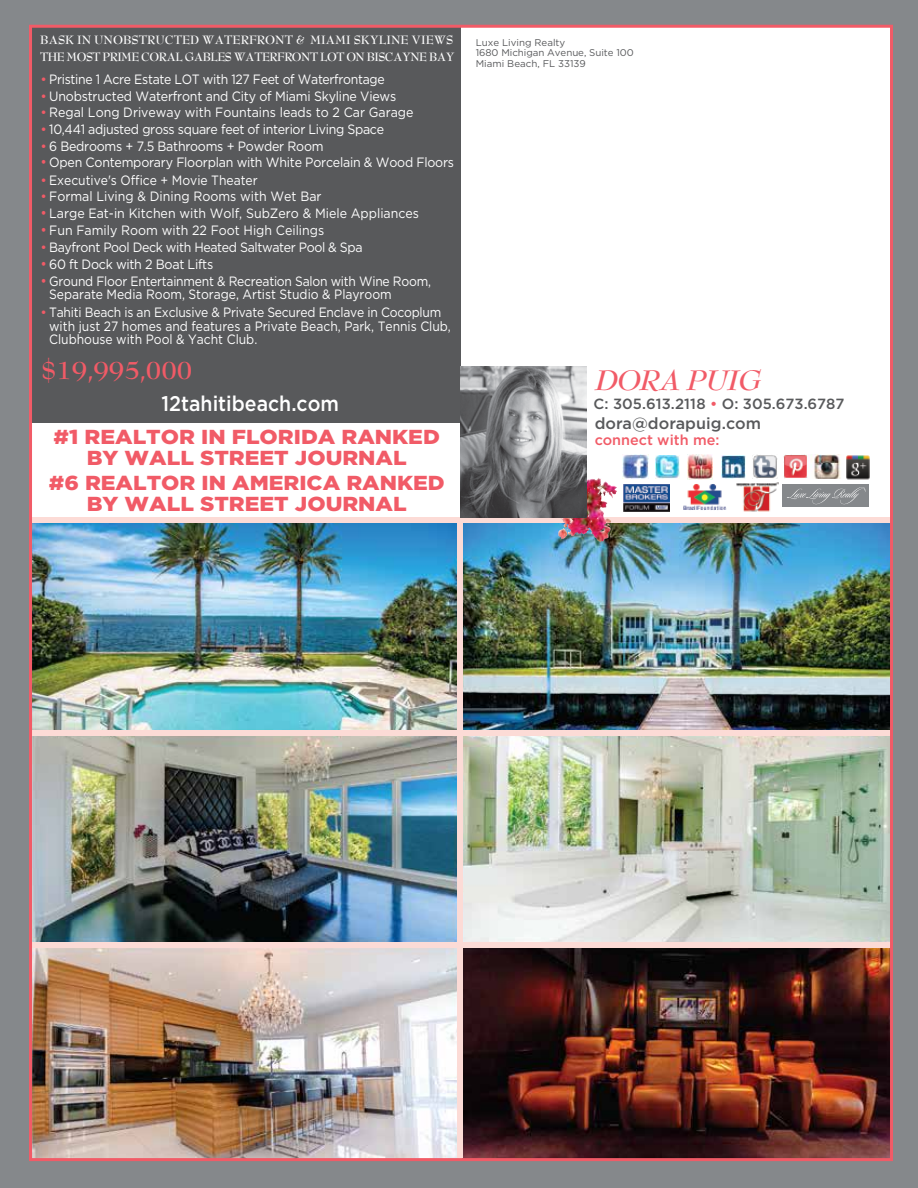
<style>
.page{position:relative;width:918px;height:1188px;background:#85888b}
.page>*{position:absolute;margin:0;border:0;box-sizing:border-box;transform-origin:0 0}
.t1{font:italic 700 30.9px "Bernhard Modern";letter-spacing:-.02em;color:#f15b67}
.t2{font:700 27.45px "Bernhard Modern";color:#f15b67}
.t3{font:500 21.15px "Gotham";color:#fff;scale:.92 1}
.t4{font:900 20.25px/21px "Gotham";color:#f15b67;text-align:center;scale:1.09 1}
.t5{font:500 16.05px "Gotham";letter-spacing:.005em;color:#58595b}
.t6{font:500 14.7px "Gotham";color:#58595b}
.t7{font:500 14.4px "Gotham";color:#f15b67}
.t8{font:13.5px "Gotham";letter-spacing:-.015em;color:#fff;scale:.92 1}
.t9{font:13.5px/13.5px "Gotham";letter-spacing:-.015em;color:#fff;scale:.9 1}
.t10{font:13.5px "Gotham";letter-spacing:-.015em;color:#fff;scale:.91 1}
.t11{font:13.5px "Gotham";letter-spacing:-.015em;color:#fff;scale:.93 1}
.t12{font:700 13.2px/16.5px "Bernhard Modern";letter-spacing:-.035em;color:#fff}
.t13{font:9.75px/10.5px "Gotham";color:#58595b}
.s1{color:#f15b67}
.s2{font-size:14.7px;color:#f15b67}
</style>
<div class="page">
<img style="left:29px;top:25px;width:864px;height:1136px">
<div style="left:782px;top:485px;width:87px;height:22px;background:#85888b"></div>
<svg style="left:787px;top:487px;width:79px;height:17px"></svg>
<p class="t12" style="left:40px;top:32px;width:416px">BASK IN UNOBSTRUCTED WATERFRONT &amp; MIAMI SKYLINE VIEWS<br>THE MOST PRIME CORAL GABLES WATERFRONT LOT ON BISCAYNE BAY</p>
<p class="t10" style="left:41px;top:72px;width:380px"><span class="s1">•</span> Pristine 1 Acre Estate LOT with 127 Feet of Waterfrontage</p>
<p class="t8" style="left:41px;top:88px;width:388px"><span class="s1">•</span> Unobstructed Waterfront and City of Miami Skyline Views</p>
<p class="t8" style="left:41px;top:105px;width:407px"><span class="s1">•</span> Regal Long Driveway with Fountains leads to 2 Car Garage</p>
<p class="t8" style="left:41px;top:121px;width:375px"><span class="s1">•</span> 10,441 adjusted gross square feet of interior Living Space</p>
<p class="t8" style="left:41px;top:155px;width:451px"><span class="s2">•</span> Open Contemporary Floorplan with White Porcelain &amp; Wood Floors</p>
<p class="t8" style="left:41px;top:138px;width:309px"><span class="s1">•</span> 6 Bedrooms + 7.5 Bathrooms + Powder Room</p>
<p class="t9" style="left:41px;top:173px;width:243px"><span class="s1">•</span> Executive's Office + Movie Theater</p>
<p class="t8" style="left:41px;top:206px;width:413px"><span class="s2">•</span> Large Eat-in Kitchen with Wolf, SubZero &amp; Miele Appliances</p>
<p class="t8" style="left:41px;top:223px;width:310px"><span class="s2">•</span> Fun Family Room with 22 Foot High Ceilings</p>
<p class="t8" style="left:41px;top:189px;width:307px"><span class="s1">•</span> Formal Living &amp; Dining Rooms with Wet Bar</p>
<p class="t8" style="left:41px;top:240px;width:351px"><span class="s1">•</span> Bayfront Pool Deck with Heated Saltwater Pool &amp; Spa</p>
<p class="t11" style="left:41px;top:256px;width:187px"><span class="s2">•</span> 60 ft Dock with 2 Boat Lifts</p>
<p class="t9" style="left:49px;top:274px;width:426px;text-indent:-9px"><span class="s2">•</span> Ground Floor Entertainment &amp; Recreation Salon with Wine Room,<br>Separate Media Room, Storage, Artist Studio &amp; Playroom</p>
<p class="t9" style="left:49px;top:305px;width:448px;text-indent:-9px"><span class="s1">•</span> Tahiti Beach is an Exclusive &amp; Private Secured Enclave in Cocoplum with just 27 homes and features a Private Beach, Park, Tennis Club,<br>Clubhouse with Pool &amp; Yacht Club.</p>
<h2 class="t2" style="left:41px;top:356px;width:153px">$19,995,000</h2>
<h3 class="t3" style="left:162px;top:391px;width:195px">12tahitibeach.com</h3>
<h3 class="t4" style="left:54px;top:425px;width:356px">#1 REALTOR IN FLORIDA RANKED<br>BY WALL STREET JOURNAL</h3>
<h3 class="t4" style="left:49px;top:472px;width:365px">#6 REALTOR IN AMERICA RANKED<br>BY WALL STREET JOURNAL</h3>
<p class="t13" style="left:476px;top:37px;width:91px">Luxe Living Realty</p>
<p class="t13" style="left:476px;top:47px;width:160px">1680 Michigan Avenue, Suite 100<br>Miami Beach, FL 33139</p>
<h1 class="t1" style="left:595px;top:364px;width:168px">DORA PUIG</h1>
<p class="t5" style="left:595px;top:414px;width:168px">dora@dorapuig.com</p>
<p class="t7" style="left:595px;top:432px;width:126px">connect with me:</p>
<p class="t6" style="left:594px;top:396px;width:252px">C: 305.613.2118 <span class="s1">•</span> O: 305.673.6787</p>
</div>
